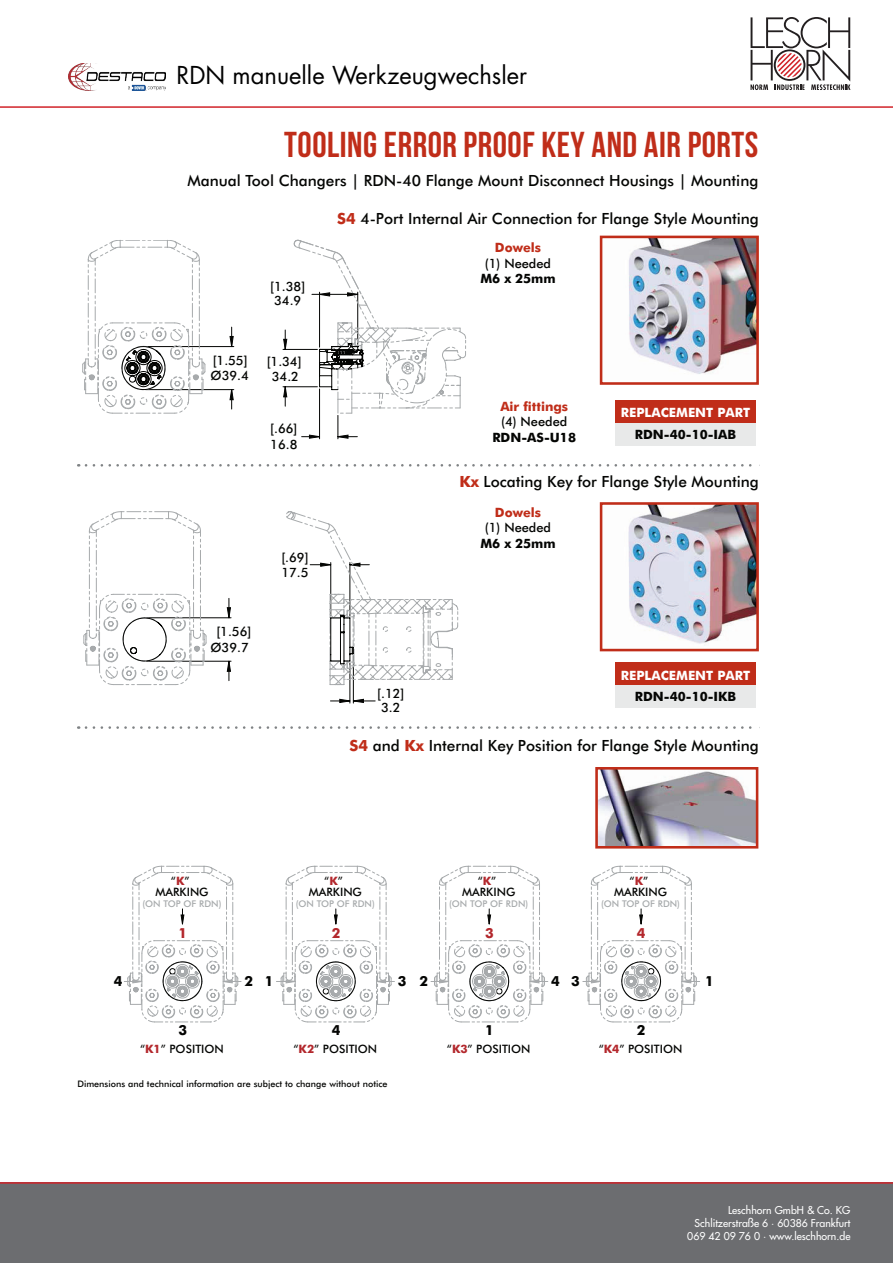
<style>
.page{position:relative;width:893px;height:1263px;background:#fff}
.page>*{position:absolute;margin:0;border:0;box-sizing:border-box;transform-origin:0 0}
.t1{font:36px "Bebas Neue";letter-spacing:.015em;color:#c02d19}
.t2{font:24px "Futura Std";color:#000}
.t3{font:500 15.45px "Futura BT";color:#040503}
.t4{font:700 13.95px "Futura BT";color:#040503}
.t5{font:700 13.95px "Futura BT";color:#b3272c}
.t6{font:500 12.9px "Futura BT";color:#040503}
.t7{font:700 12.9px "Futura BT";color:#040503}
.t8{font:700 12.9px "Futura BT";color:#fff}
.t9{font:700 12.9px "Futura BT";color:#c02d19}
.t10{font:500 11.55px/11.6px "Futura BT";color:#040503;text-align:center}
.t11{font:500 10.5px/12.6px "Futura Std";color:#fff;text-align:right}
.t12{font:500 9.3px "Futura BT";color:#a7aaac}
.t13{font:500 9px "Futura BT";color:#040503}
.s1{font-weight:700;color:#c02d19}
.s2{font-weight:700;color:#b3272c}
.s3{font-weight:400}
</style>
<div class="page">
<div style="left:0;top:1182px;width:893px;height:81px;background:#6c6d70"></div>
<hr style="left:0;top:1182px;width:893px;height:2px;background:#d1232a">
<hr style="left:0;top:106px;width:893px;height:2px;background:#d1232a">
<svg style="left:750px;top:17px;width:100px;height:73px"></svg>
<img style="left:629px;top:240px;width:126px;height:134px">
<div style="left:600px;top:236px;width:159px;height:149px;border:3px solid #c02d19"></div>
<svg style="left:82px;top:240px;width:384px;height:200px"></svg>
<svg style="left:83px;top:511px;width:375px;height:192px"></svg>
<svg style="left:583px;top:866px;width:117px;height:157px"></svg>
<svg style="left:431px;top:866px;width:117px;height:157px"></svg>
<svg style="left:276px;top:866px;width:118px;height:157px"></svg>
<svg style="left:124px;top:866px;width:117px;height:157px"></svg>
<img style="left:628px;top:506px;width:127px;height:138px">
<div style="left:600px;top:502px;width:159px;height:149px;border:3px solid #c02d19"></div>
<img style="left:599px;top:771px;width:155px;height:73px">
<div style="left:595px;top:767px;width:163px;height:81px;border:3px solid #c02d19"></div>
<div style="left:615px;top:400px;width:141px;height:23px;background:#c02d19"></div>
<div style="left:615px;top:423px;width:141px;height:22px;background:#e8e9e9"></div>
<div style="left:615px;top:662px;width:141px;height:23px;background:#c02d19"></div>
<div style="left:615px;top:685px;width:141px;height:22px;background:#e8e9e9"></div>
<svg style="left:86px;top:464px;width:674px;height:3px"></svg>
<svg style="left:86px;top:726px;width:674px;height:3px"></svg>
<img style="left:68px;top:64px;width:97px;height:26px">
<h2 class="t2" style="left:176px;top:59px;width:352px">RDN manuelle Werkzeugwechsler</h2>
<h1 class="t1" style="left:284px;top:125px;width:476px">TOOLING ERROR PROOF KEY AND AIR PORTS</h1>
<p class="t3" style="left:187px;top:171px;width:572px">Manual Tool Changers | RDN-40 Flange Mount Disconnect Housings | Mounting</p>
<p class="t6" style="left:270px;top:279px;width:36px">[1.38]</p>
<p class="t6" style="left:274px;top:293px;width:29px">34.9</p>
<p class="t6" style="left:213px;top:352px;width:36px">[1.55]</p>
<p class="t6" style="left:211px;top:368px;width:40px">Ø39.4</p>
<p class="t6" style="left:267px;top:353px;width:36px">[1.34]</p>
<p class="t6" style="left:272px;top:369px;width:29px">34.2</p>
<p class="t6" style="left:270px;top:421px;width:29px">[.66]</p>
<p class="t6" style="left:270px;top:436px;width:29px">16.8</p>
<p class="t6" style="left:216px;top:624px;width:36px">[1.56]</p>
<p class="t6" style="left:210px;top:639px;width:40px">Ø39.7</p>
<p class="t6" style="left:281px;top:549px;width:29px">[.69]</p>
<p class="t6" style="left:281px;top:565px;width:29px">17.5</p>
<p class="t3" style="left:337px;top:209px;width:423px"><span class="s1">S4</span> 4-Port Internal Air Connection for Flange Style Mounting</p>
<p class="t9" style="left:495px;top:240px;width:48px">Dowels</p>
<p class="t6" style="left:485px;top:255px;width:68px">(1) Needed</p>
<p class="t7" style="left:480px;top:271px;width:77px">M6 x 25mm</p>
<p class="t9" style="left:500px;top:398px;width:69px">Air fittings</p>
<p class="t6" style="left:501px;top:414px;width:68px">(4) Needed</p>
<p class="t7" style="left:492px;top:429px;width:85px">RDN-AS-U18</p>
<p class="t8" style="left:621px;top:405px;width:131px">REPLACEMENT PART</p>
<p class="t7" style="left:635px;top:427px;width:103px">RDN-40-10-IAB</p>
<p class="t3" style="left:459px;top:472px;width:301px"><span class="s1">Kx</span> Locating Key for Flange Style Mounting</p>
<p class="t6" style="left:377px;top:685px;width:29px">[.12]</p>
<p class="t6" style="left:381px;top:699px;width:21px">3.2</p>
<p class="t9" style="left:495px;top:504px;width:48px">Dowels</p>
<p class="t6" style="left:485px;top:520px;width:68px">(1) Needed</p>
<p class="t7" style="left:480px;top:535px;width:77px">M6 x 25mm</p>
<p class="t8" style="left:621px;top:667px;width:131px">REPLACEMENT PART</p>
<p class="t7" style="left:635px;top:689px;width:103px">RDN-40-10-IKB</p>
<p class="t3" style="left:350px;top:736px;width:411px"><span class="s1">S4</span> and <span class="s1">Kx</span> Internal Key Position for Flange Style Mounting</p>
<p class="t10" style="left:155px;top:875px;width:55px">“<span class="s2">K</span>”<br>MARKING</p>
<p class="t12" style="left:142px;top:898px;width:81px">(ON TOP OF RDN)</p>
<p class="t5" style="left:178px;top:924px;width:10px">1</p>
<p class="t10" style="left:309px;top:875px;width:55px">“<span class="s2">K</span>”<br>MARKING</p>
<p class="t12" style="left:296px;top:898px;width:81px">(ON TOP OF RDN)</p>
<p class="t5" style="left:332px;top:924px;width:10px">2</p>
<p class="t10" style="left:462px;top:875px;width:55px">“<span class="s2">K</span>”<br>MARKING</p>
<p class="t12" style="left:449px;top:898px;width:81px">(ON TOP OF RDN)</p>
<p class="t5" style="left:485px;top:924px;width:10px">3</p>
<p class="t10" style="left:614px;top:875px;width:55px">“<span class="s2">K</span>”<br>MARKING</p>
<p class="t12" style="left:601px;top:898px;width:81px">(ON TOP OF RDN)</p>
<p class="t5" style="left:637px;top:924px;width:10px">4</p>
<p class="t4" style="left:114px;top:973px;width:10px">4</p>
<p class="t4" style="left:244px;top:973px;width:10px">2</p>
<p class="t4" style="left:178px;top:1022px;width:10px">3</p>
<p class="t4" style="left:265px;top:973px;width:10px">1</p>
<p class="t4" style="left:398px;top:973px;width:10px">3</p>
<p class="t4" style="left:332px;top:1022px;width:10px">4</p>
<p class="t4" style="left:419px;top:973px;width:10px">2</p>
<p class="t4" style="left:551px;top:973px;width:10px">4</p>
<p class="t4" style="left:485px;top:1022px;width:10px">1</p>
<p class="t4" style="left:571px;top:973px;width:10px">3</p>
<p class="t4" style="left:705px;top:973px;width:10px">1</p>
<p class="t4" style="left:637px;top:1022px;width:10px">2</p>
<p class="t10" style="left:140px;top:1043px;width:85px">“<span class="s2">K1</span>” POSITION</p>
<p class="t10" style="left:293px;top:1043px;width:85px">“<span class="s2">K2</span>” POSITION</p>
<p class="t10" style="left:447px;top:1043px;width:85px">“<span class="s2">K3</span>” POSITION</p>
<p class="t10" style="left:599px;top:1043px;width:85px">“<span class="s2">K4</span>” POSITION</p>
<p class="t13" style="left:77px;top:1078px;width:312px">Dimensions and technical information are subject to change without notice</p>
<p class="t11" style="left:687px;top:1204px;width:165px">Leschhorn GmbH &amp; Co. KG<br>Schlitzerstraße 6 <span class="s3">·</span> 60386 Frankfurt<br>069 42 09 76 0 <span class="s3">·</span> www.leschhorn.de</p>
</div>
